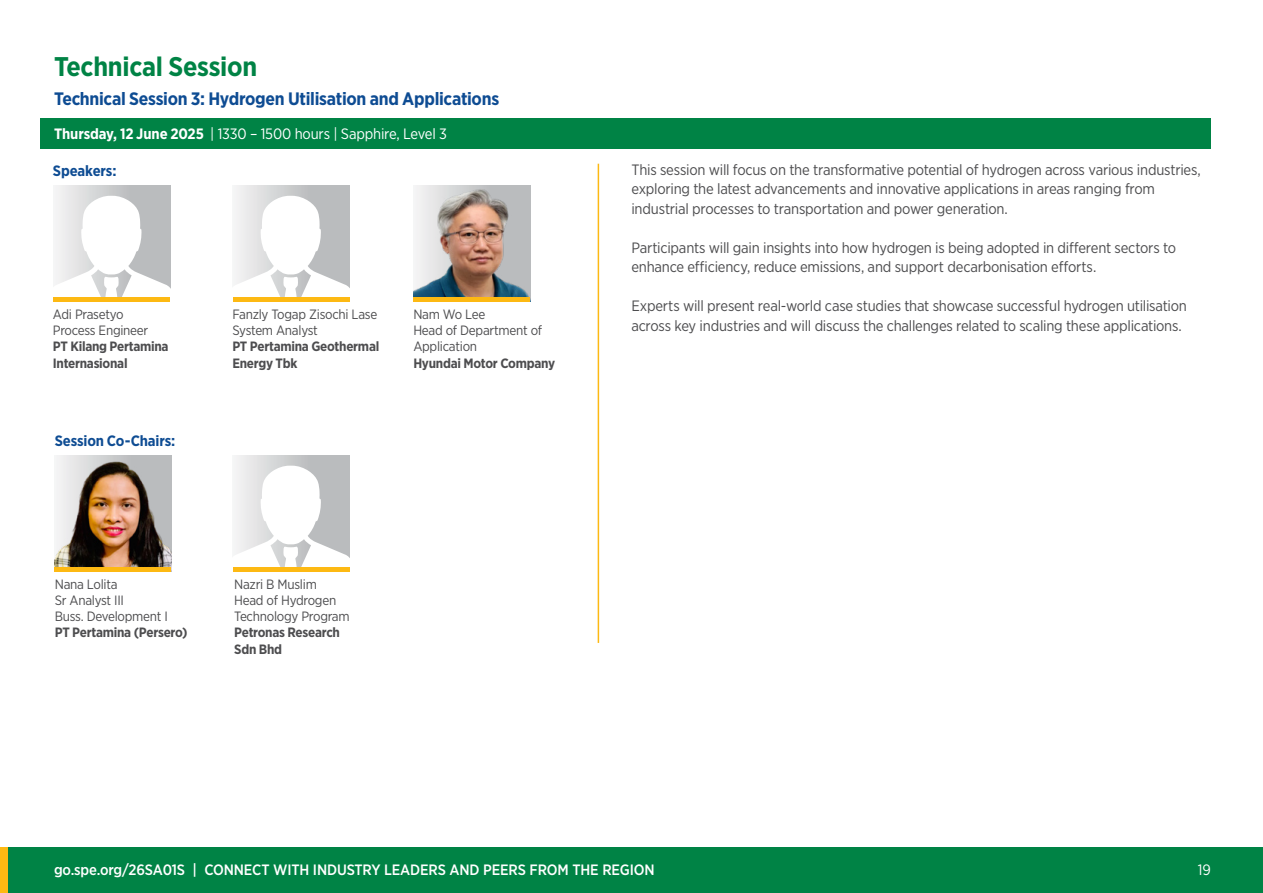
<style>
.page{position:relative;width:1263px;height:893px;background:#fff}
.page>*{position:absolute;margin:0;border:0;box-sizing:border-box;transform-origin:0 0}
.t1{font:700 27px "Gotham Narrow";letter-spacing:-.01em;color:#008345}
.t2{font:700 18px "Gotham Narrow";letter-spacing:-.015em;color:#0e4c93}
.t3{font:15px/19.5px "Gotham Narrow";letter-spacing:-.015em;color:#4d4d4f}
.t4{font:500 15px "Gotham Narrow";letter-spacing:-.01em;color:#fff}
.t5{font:15px "Gotham Narrow";letter-spacing:-.01em;color:#fff}
.t6{font:700 15px "Gotham Narrow";letter-spacing:-.01em;color:#0e4c93}
.t7{font:13.5px/16.2px "Gotham Narrow";letter-spacing:-.02em;color:#4d4d4f}
.t8{font:700 13.5px/16.2px "Gotham Narrow";letter-spacing:-.02em;color:#4d4d4f}
.s1{font-weight:700}
</style>
<div class="page">
<div style="left:0;top:847px;width:1263px;height:46px;background:#008345"></div>
<div style="left:0;top:847px;width:7px;height:46px;background:#fdb913"></div>
<div style="left:40px;top:119px;width:1170px;height:30px;background:#008345"></div>
<hr style="left:598px;top:164px;width:1px;height:479px;background:#fdb913">
<img style="left:55px;top:455px;width:116px;height:112px">
<hr style="left:55px;top:567px;width:116px;height:4px;background:#fdb913">
<div style="left:233px;top:455px;width:117px;height:116px;background:linear-gradient(to right,#efeff0,#adafb1)"></div>
<svg style="left:233px;top:466px;width:116px;height:101px"></svg>
<hr style="left:233px;top:567px;width:117px;height:4px;background:#fdb913">
<img style="left:413px;top:185px;width:117px;height:112px">
<div style="left:413px;top:297px;width:117px;height:5px;background:#fdb913"></div>
<div style="left:53px;top:185px;width:117px;height:117px;background:linear-gradient(to right,#f0f0f0,#acafb1)"></div>
<svg style="left:54px;top:196px;width:116px;height:101px"></svg>
<div style="left:53px;top:297px;width:117px;height:5px;background:#fdb913"></div>
<div style="left:233px;top:185px;width:117px;height:117px;background:linear-gradient(to right,#efefef,#acafb1)"></div>
<svg style="left:233px;top:196px;width:116px;height:101px"></svg>
<div style="left:233px;top:297px;width:117px;height:5px;background:#fdb913"></div>
<h1 class="t1" style="left:54px;top:49px;width:205px">Technical Session</h1>
<p class="t2" style="left:54px;top:87px;width:447px">Technical Session 3: Hydrogen Utilisation and Applications</p>
<p class="t5" style="left:54px;top:124px;width:394px"><span class="s1">Thursday, 12 June 2025</span> | 1330 – 1500 hours | Sapphire, Level 3</p>
<p class="t6" style="left:53px;top:161px;width:65px">Speakers:</p>
<p class="t7" style="left:53px;top:306px;width:97px">Adi Prasetyo<br>Process Engineer</p>
<p class="t8" style="left:53px;top:338px;width:117px">PT Kilang Pertamina<br>Internasional</p>
<p class="t6" style="left:55px;top:431px;width:122px">Session Co-Chairs:</p>
<p class="t7" style="left:232px;top:306px;width:146px">Fanzly Togap Zisochi Lase<br>System Analyst</p>
<p class="t8" style="left:232px;top:338px;width:148px">PT Pertamina Geothermal<br>Energy Tbk</p>
<p class="t7" style="left:413px;top:306px;width:130px">Nam Wo Lee<br>Head of Department of<br>Application</p>
<p class="t8" style="left:413px;top:355px;width:143px">Hyundai Motor Company</p>
<p class="t7" style="left:55px;top:576px;width:115px">Nana Lolita<br>Sr Analyst III<br>Buss. Development I</p>
<p class="t8" style="left:55px;top:624px;width:134px">PT Pertamina (Persero)</p>
<p class="t7" style="left:234px;top:576px;width:117px">Nazri B Muslim<br>Head of Hydrogen<br>Technology Program</p>
<p class="t8" style="left:234px;top:624px;width:107px">Petronas Research<br>Sdn Bhd</p>
<p class="t3" style="left:631px;top:159px;width:571px">This session will focus on the transformative potential of hydrogen across various industries, exploring the latest advancements and innovative applications in areas ranging from industrial processes to transportation and power generation.</p>
<p class="t3" style="left:631px;top:237px;width:546px">Participants will gain insights into how hydrogen is being adopted in different sectors to enhance efficiency, reduce emissions, and support decarbonisation efforts.</p>
<p class="t3" style="left:631px;top:296px;width:557px">Experts will present real-world case studies that showcase successful hydrogen utilisation across key industries and will discuss the challenges related to scaling these applications.</p>
<p class="t4" style="left:54px;top:860px;width:602px">go.spe.org/26SA01S | CONNECT WITH INDUSTRY LEADERS AND PEERS FROM THE REGION</p>
<p class="t5" style="left:1198px;top:861px;width:15px">19</p>
</div>
